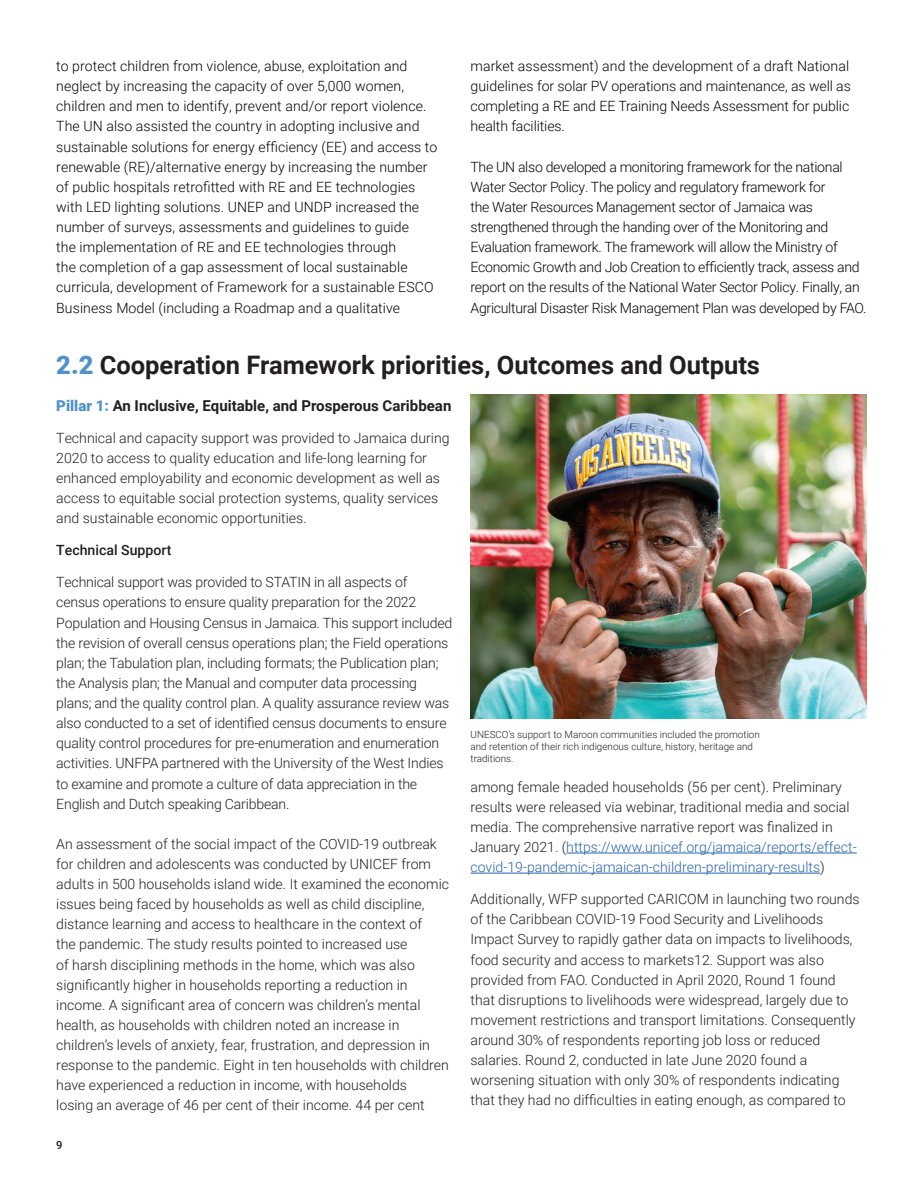
<style>
.page{position:relative;width:923px;height:1193px;background:#fff}
.page>*{position:absolute;margin:0;border:0;box-sizing:border-box;transform-origin:0 0}
.t1{font:700 25.5px "Roboto";color:#231f20}
.t2{font:700 15px "Roboto";color:#231f20}
.t3{font:300 14.1px/20.1px "Roboto";color:#231f20}
.t4{font:300 14.1px/20.1px "Roboto";letter-spacing:.005em;color:#040503}
.t5{font:300 14.1px/20.1px "Roboto";letter-spacing:-.02em;color:#040503}
.t6{font:500 14.1px "Roboto";color:#231f20}
.t7{font:500 11.25px "Roboto";color:#231f20}
.t8{font:300 9.9px/11.9px "Roboto";color:#231f20}
.s1{font-weight:900;color:#5090cc}
.s2{color:#2865b1}
</style>
<div class="page">
<hr style="left:566px;top:852px;width:290px;height:1px;background:#2865b1">
<hr style="left:470px;top:872px;width:350px;height:1px;background:#2865b1">
<img style="left:470px;top:395px;width:396px;height:323px">
<p class="t4" style="left:56px;top:55px;width:382px">to protect children from violence, abuse, exploitation and neglect by increasing the capacity of over 5,000 women, children and men to identify, prevent and/or report violence.<br>The UN also assisted the country in adopting inclusive and sustainable solutions for energy efficiency (EE) and access to renewable (RE)/alternative energy by increasing the number of public hospitals retrofitted with RE and EE technologies with LED lighting solutions. UNEP and UNDP increased the number of surveys, assessments and guidelines to guide<br>the implementation of RE and EE technologies through<br>the completion of a gap assessment of local sustainable curricula, development of Framework for a sustainable ESCO Business Model (including a Roadmap and a qualitative</p>
<p class="t4" style="left:470px;top:55px;width:382px">market assessment) and the development of a draft National guidelines for solar PV operations and maintenance, as well as completing a RE and EE Training Needs Assessment for public health facilities.</p>
<p class="t5" style="left:470px;top:156px;width:397px">The UN also developed a monitoring framework for the national Water Sector Policy. The policy and regulatory framework for<br>the Water Resources Management sector of Jamaica was strengthened through the handing over of the Monitoring and Evaluation framework. The framework will allow the Ministry of Economic Growth and Job Creation to efficiently track, assess and report on the results of the National Water Sector Policy. Finally, an Agricultural Disaster Risk Management Plan was developed by FAO.</p>
<h1 class="t1" style="left:56px;top:347px;width:705px"><span class="s1">2.2</span> Cooperation Framework priorities, Outcomes and Outputs</h1>
<p class="t2" style="left:56px;top:395px;width:396px"><span class="s1">Pillar 1:</span> An Inclusive, Equitable, and Prosperous Caribbean</p>
<p class="t3" style="left:56px;top:427px;width:395px">Technical and capacity support was provided to Jamaica during 2020 to access to quality education and life-long learning for enhanced employability and economic development as well as access to equitable social protection systems, quality services and sustainable economic opportunities.</p>
<p class="t6" style="left:56px;top:540px;width:117px">Technical Support</p>
<p class="t3" style="left:56px;top:572px;width:397px">Technical support was provided to STATIN in all aspects of census operations to ensure quality preparation for the 2022<br>Population and Housing Census in Jamaica. This support included the revision of overall census operations plan; the Field operations plan; the Tabulation plan, including formats; the Publication plan; the Analysis plan; the Manual and computer data processing plans; and the quality control plan. A quality assurance review was also conducted to a set of identified census documents to ensure quality control procedures for pre-enumeration and enumeration activities. UNFPA partnered with the University of the West Indies to examine and promote a culture of data appreciation in the English and Dutch speaking Caribbean.</p>
<p class="t3" style="left:56px;top:833px;width:394px">An assessment of the social impact of the COVID-19 outbreak for children and adolescents was conducted by UNICEF from adults in 500 households island wide. It examined the economic issues being faced by households as well as child discipline, distance learning and access to healthcare in the context of<br>the pandemic. The study results pointed to increased use<br>of harsh disciplining methods in the home, which was also significantly higher in households reporting a reduction in income. A significant area of concern was children’s mental health, as households with children noted an increase in children’s levels of anxiety, fear, frustration, and depression in response to the pandemic. Eight in ten households with children have experienced a reduction in income, with households<br>losing an average of 46 per cent of their income. 44 per cent</p>
<p class="t7" style="left:56px;top:1136px;width:8px">9</p>
<p class="t8" style="left:470px;top:728px;width:291px">UNESCO’s support to Maroon communities included the promotion and retention of their rich indigenous culture, history, heritage and traditions.</p>
<p class="t3" style="left:470px;top:776px;width:388px">among female headed households (56 per cent). Preliminary results were released via webinar, traditional media and social media. The comprehensive narrative report was finalized in January 2021. (<span class="s2">https://www.unicef.org/jamaica/reports/effect&shy;covid-19-pandemic-jamaican-children-preliminary-results</span>)</p>
<p class="t3" style="left:470px;top:888px;width:390px">Additionally, WFP supported CARICOM in launching two rounds of the Caribbean COVID-19 Food Security and Livelihoods Impact Survey to rapidly gather data on impacts to livelihoods, food security and access to markets12. Support was also provided from FAO. Conducted in April 2020, Round 1 found that disruptions to livelihoods were widespread, largely due to movement restrictions and transport limitations. Consequently around 30% of respondents reporting job loss or reduced salaries. Round 2, conducted in late June 2020 found a worsening situation with only 30% of respondents indicating that they had no difficulties in eating enough, as compared to</p>
</div>
